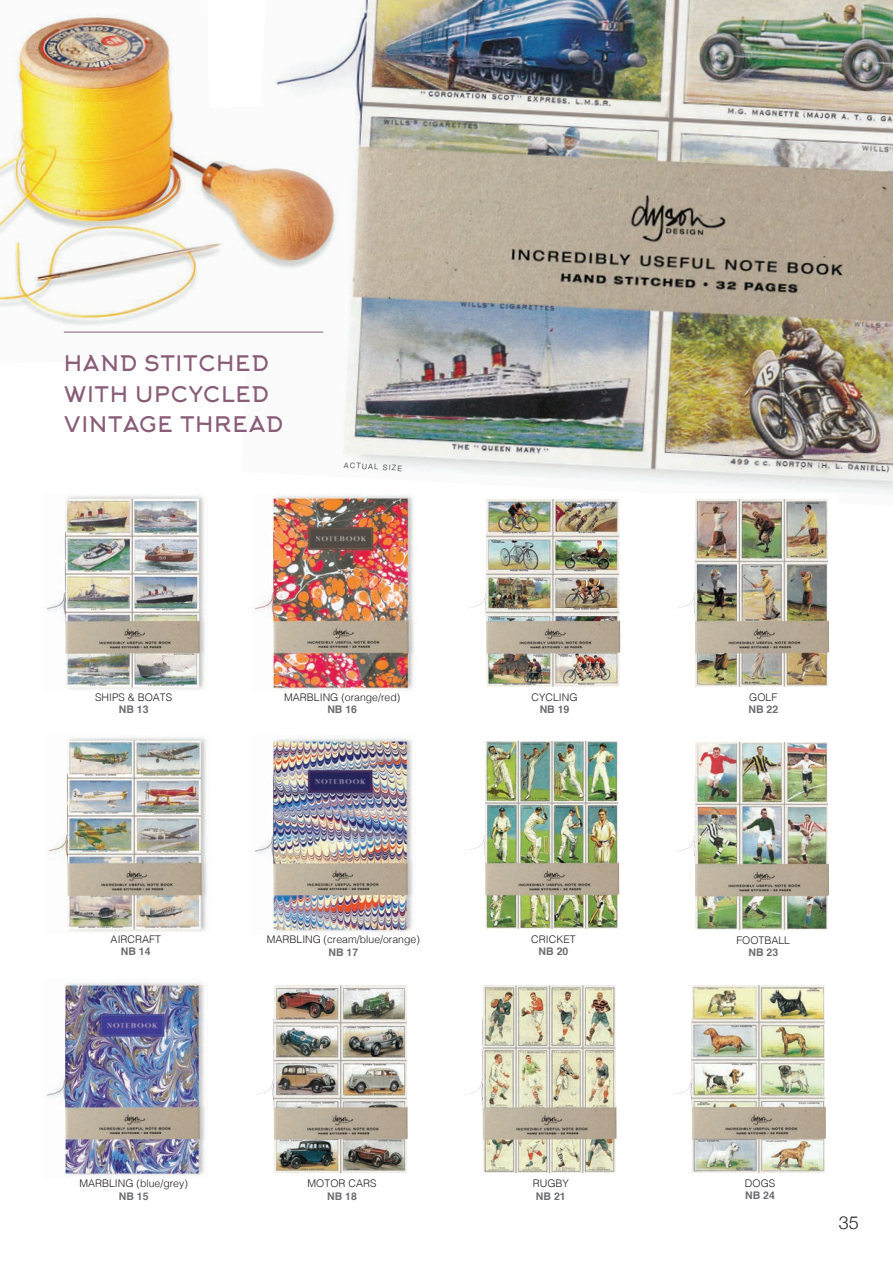
<style>
.page{position:relative;width:893px;height:1263px;background:#fff}
.page>*{position:absolute;margin:0;border:0;box-sizing:border-box;transform-origin:0 0}
.MESSAGE{font:21px "Arkhip";letter-spacing:.03em;color:#895d78}
.Paragraph_Style_6{font:300 18px "Helvetica Neue";color:#231f20}
.t1{font:300 10.5px "Helvetica";color:#231f20}
.t2{font:700 10.5px "Helvetica";color:#6c6d70}
.Paragraph_Style_4{font:300 7.5px "Helvetica Neue";color:#231f20}
</style>
<div class="page">
<img style="left:344px;top:0;width:549px;height:493px">
<img style="left:0;top:0;width:345px;height:363px">
<img style="left:256px;top:985px;width:152px;height:188px">
<img style="left:254px;top:493px;width:160px;height:198px">
<img style="left:254px;top:736px;width:159px;height:198px">
<img style="left:468px;top:499px;width:152px;height:188px">
<img style="left:467px;top:741px;width:152px;height:188px">
<img style="left:465px;top:985px;width:152px;height:188px">
<img style="left:677px;top:499px;width:152px;height:188px">
<img style="left:677px;top:742px;width:152px;height:188px">
<img style="left:674px;top:985px;width:152px;height:188px">
<img style="left:48px;top:736px;width:159px;height:196px">
<img style="left:46px;top:979px;width:159px;height:197px">
<img style="left:46px;top:495px;width:159px;height:195px">
<hr style="left:64px;top:332px;width:259px;height:1px;background:#895d78">
<p class="MESSAGE" style="left:64px;top:351px;width:207px">HAND STITCHED</p>
<p class="MESSAGE" style="left:64px;top:382px;width:207px">WITH UPCYCLED</p>
<p class="MESSAGE" style="left:64px;top:412px;width:221px">VINTAGE THREAD</p>
<p class="Paragraph_Style_4" style="left:345px;top:459px;width:59px;rotate:4deg">ACTUAL SIZE</p>
<p class="t1" style="left:95px;top:688px;width:79px">SHIPS &amp; BOATS</p>
<p class="t2" style="left:119px;top:701px;width:31px">NB 13</p>
<p class="t1" style="left:284px;top:688px;width:118px">MARBLING (orange/red)</p>
<p class="t2" style="left:327px;top:701px;width:31px">NB 16</p>
<p class="t1" style="left:531px;top:688px;width:48px">CYCLING</p>
<p class="t2" style="left:540px;top:701px;width:31px">NB 19</p>
<p class="t1" style="left:749px;top:688px;width:30px">GOLF</p>
<p class="t2" style="left:748px;top:701px;width:31px">NB 22</p>
<p class="t1" style="left:111px;top:930px;width:52px">AIRCRAFT</p>
<p class="t2" style="left:121px;top:943px;width:31px">NB 14</p>
<p class="t1" style="left:267px;top:930px;width:155px">MARBLING (cream/blue/orange)</p>
<p class="t2" style="left:328px;top:943px;width:31px">NB 17</p>
<p class="t1" style="left:531px;top:930px;width:46px">CRICKET</p>
<p class="t2" style="left:539px;top:943px;width:31px">NB 20</p>
<p class="t1" style="left:736px;top:931px;width:55px">FOOTBALL</p>
<p class="t2" style="left:748px;top:944px;width:31px">NB 23</p>
<p class="t1" style="left:79px;top:1174px;width:110px">MARBLING (blue/grey)</p>
<p class="t2" style="left:119px;top:1187px;width:31px">NB 15</p>
<p class="t1" style="left:308px;top:1174px;width:70px">MOTOR CARS</p>
<p class="t2" style="left:327px;top:1187px;width:31px">NB 18</p>
<p class="t1" style="left:533px;top:1174px;width:38px">RUGBY</p>
<p class="t2" style="left:536px;top:1187px;width:31px">NB 21</p>
<p class="t1" style="left:745px;top:1174px;width:32px">DOGS</p>
<p class="t2" style="left:745px;top:1187px;width:31px">NB 24</p>
<p class="Paragraph_Style_6" style="left:839px;top:1208px;width:22px">35</p>
</div>
